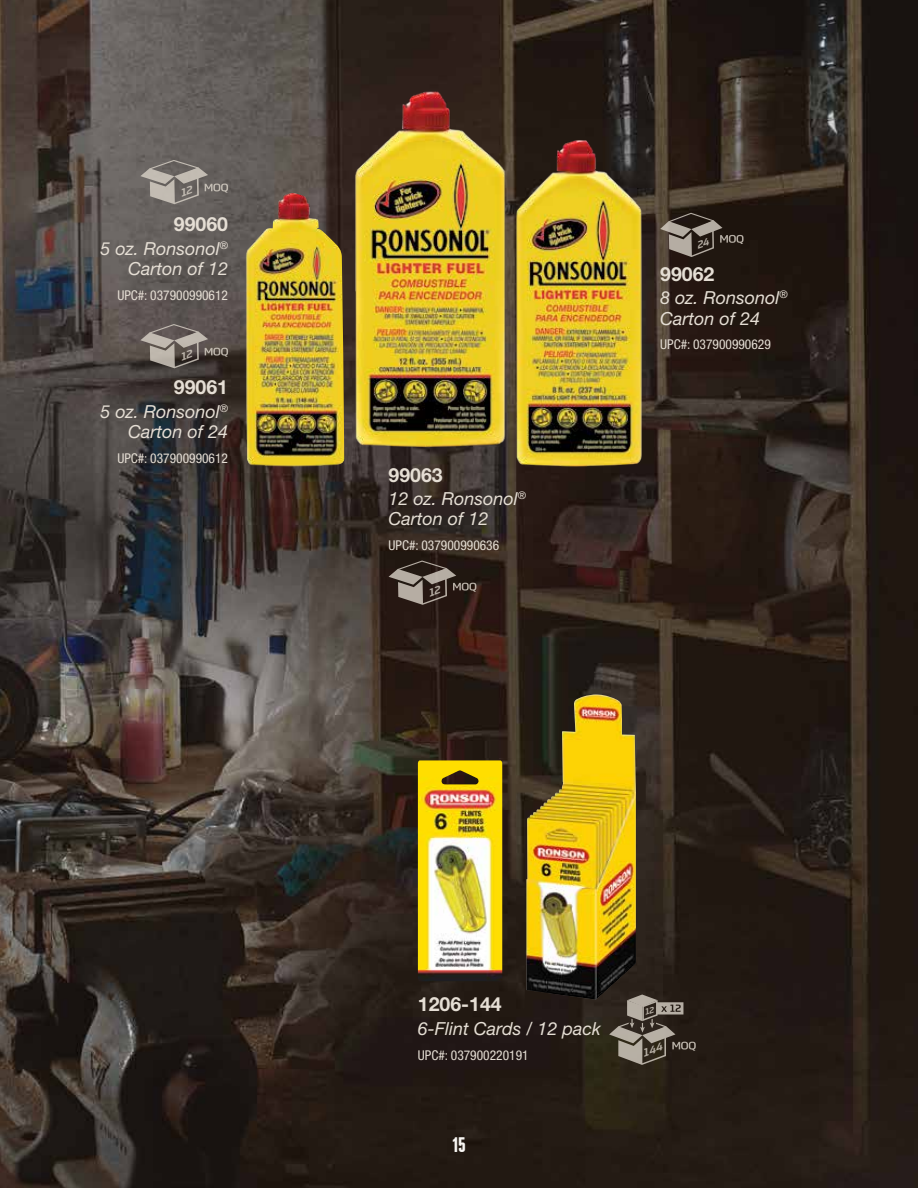
<style>
.page{position:relative;width:918px;height:1188px;background:#fff}
.page>*{position:absolute;margin:0;border:0;box-sizing:border-box;transform-origin:0 0}
.t1{font:700 21px "Franchise Free";color:#f8f6f3}
.t2{font:700 19.5px "Helvetica Neue";color:#e5ded4}
.t3{font:italic 18px/20.2px "Helvetica Neue";color:#e5ded4;text-align:right}
.t4{font:condensed 13.5px "Helvetica Neue";color:#e5ded4}
</style>
<div class="page">
<img style="left:0;top:0;width:918px;height:1188px">
<img style="left:418px;top:760px;width:84px;height:221px">
<img style="left:526px;top:695px;width:110px;height:305px">
<img style="left:339px;top:73px;width:183px;height:388px">
<img style="left:501px;top:129px;width:156px;height:347px">
<img style="left:243px;top:193px;width:101px;height:276px">
<svg style="left:140px;top:160px;width:88px;height:44px;background:#817c77"></svg>
<svg style="left:660px;top:213px;width:84px;height:44px;background:#4f463d"></svg>
<svg style="left:389px;top:561px;width:87px;height:44px;background:#4f443d"></svg>
<svg style="left:609px;top:995px;width:87px;height:70px;background:#564e45"></svg>
<svg style="left:140px;top:324px;width:88px;height:44px;background:#6f6762"></svg>
<p class="t2" style="left:174px;top:212px;width:56px">99060</p>
<p class="t3" style="left:100px;top:238px;width:129px">5 oz. Ronsonol<sup>®<br></sup>Carton of 12</p>
<p class="t4" style="left:117px;top:287px;width:112px">UPC#: 037900990612</p>
<p class="t2" style="left:174px;top:375px;width:56px">99061</p>
<p class="t3" style="left:100px;top:401px;width:129px">5 oz. Ronsonol<sup>®<br></sup>Carton of 24</p>
<p class="t4" style="left:117px;top:450px;width:112px">UPC#: 037900990612</p>
<p class="t2" style="left:389px;top:463px;width:56px">99063</p>
<p class="t3" style="left:389px;top:488px;width:139px;text-align:left">12 oz. Ronsonol<sup>®<br></sup>Carton of 12</p>
<p class="t4" style="left:389px;top:538px;width:112px">UPC#: 037900990636</p>
<p class="t2" style="left:660px;top:262px;width:56px">99062</p>
<p class="t3" style="left:660px;top:287px;width:129px;text-align:left">8 oz. Ronsonol<sup>®<br></sup>Carton of 24</p>
<p class="t4" style="left:660px;top:337px;width:112px">UPC#: 037900990629</p>
<p class="t2" style="left:418px;top:992px;width:85px">1206-144</p>
<p class="t3" style="left:418px;top:1018px;width:185px">6-Flint Cards / 12 pack</p>
<p class="t4" style="left:418px;top:1047px;width:112px">UPC#: 037900220191</p>
<p class="t1" style="left:452px;top:1135px;width:15px">15</p>
</div>
